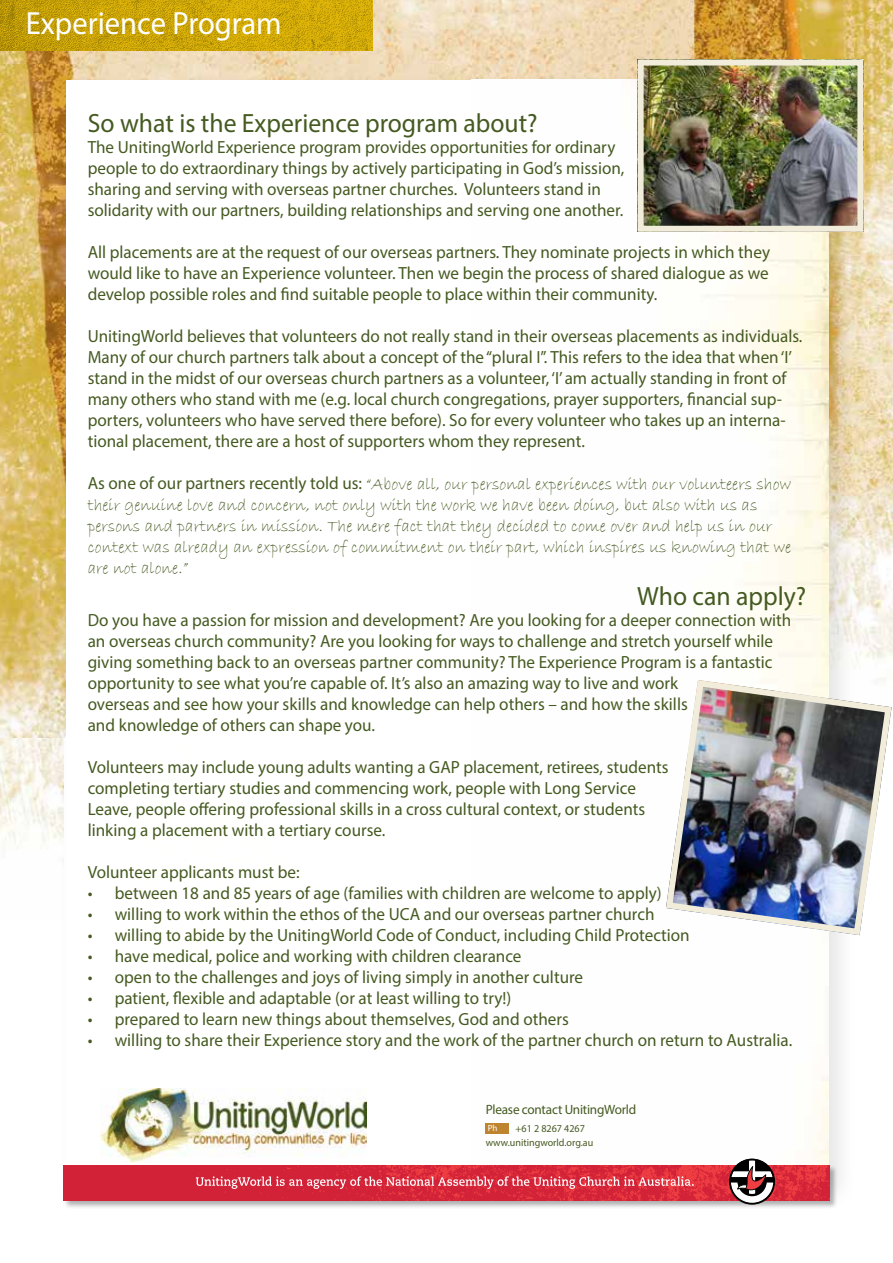
<style>
.page{position:relative;width:893px;height:1263px;background:#fff}
.page>*{position:absolute;margin:0;border:0;box-sizing:border-box;transform-origin:0 0}
.t1{font:32.25px "Myriad Pro";color:#fff;scale:.95 1}
.t2{font:26.4px "Myriad Pro";color:#455a21}
.t3{font:17.7px/21px "Myriad Pro";color:#455a21}
.t4{font:17.7px/21px "Bradley Hand ITC";color:#455a21}
.t5{font:13.5px "Myriad Pro";letter-spacing:-.015em;color:#455a21}
.t6{font:10.5px "Myriad Pro";color:#455a21;scale:.96 1}
.t7{font:10.35px "Myriad Pro";color:#455a21}
.t8{font:9px "Myriad Pro";color:#fff}
.s1{font-family:"Myriad Pro"}
</style>
<div class="page">
<img style="left:0;top:737px;width:57px;height:112px">
<img style="left:0;top:0;width:893px;height:737px">
<div style="left:57px;top:71px;width:801px;height:1141px;background:#000;opacity:.1"></div>
<div style="left:66px;top:80px;width:762px;height:1102px;background:#fff"></div>
<img style="left:485px;top:80px;width:343px;height:1084px">
<img style="left:100px;top:1088px;width:267px;height:75px">
<div style="left:63px;top:1164px;width:775px;height:45px;background:#000;opacity:.3"></div>
<img style="left:64px;top:1165px;width:765px;height:35px">
<svg style="left:196px;top:1176px;width:498px;height:13px;background:#df5665"></svg>
<svg style="left:729px;top:1159px;width:46px;height:46px"></svg>
<img style="left:0;top:0;width:372px;height:50px">
<img style="left:645px;top:67px;width:211px;height:158px">
<div style="left:638px;top:60px;width:225px;height:172px;border:6px solid #f2eddb"></div>
<img style="left:663px;top:677px;width:230px;height:261px">
<div style="left:486px;top:1123px;width:23px;height:10px;background:#be842f"></div>
<h1 class="t1" style="left:26px;top:3px;width:271px">Experience Program</h1>
<h2 class="t2" style="left:88px;top:107px;width:451px">So what is the Experience program about?</h2>
<p class="t3" style="left:88px;top:136px;width:538px">The UnitingWorld Experience program provides opportunities for ordinary people to do extraordinary things by actively participating in God’s mission, sharing and serving with overseas partner churches. Volunteers stand in solidarity with our partners, building relationships and serving one another.</p>
<p class="t3" style="left:88px;top:241px;width:684px;text-align:justify">All placements are at the request of our overseas partners. They nominate projects in which they would like to have an Experience volunteer. Then we begin the process of shared dialogue as we develop possible roles and find suitable people to place within their community.</p>
<p class="t3" style="left:88px;top:325px;width:716px">UnitingWorld believes that volunteers do not really stand in their overseas placements as individuals.<br>Many of our church partners talk about a concept of the “plural I”. This refers to the idea that when ‘I’ stand in the midst of our overseas church partners as a volunteer, ‘I’ am actually standing in front of many others who stand with me (e.g. local church congregations, prayer supporters, financial sup&shy;porters, volunteers who have served there before). So for every volunteer who takes up an interna&shy;tional placement, there are a host of supporters whom they represent.</p>
<p class="t4" style="left:88px;top:474px;width:705px"><span class="s1">As one of our partners recently told us:</span> “Above all, our personal experiences with our volunteers show their genuine love and concern, not only with the work we have been doing, but also with us as persons and partners in mission. The mere fact that they decided to come over and help us in our context was already an expression of commitment on their part, which inspires us knowing that we are not alone.”</p>
<h2 class="t2" style="left:637px;top:580px;width:170px">Who can apply?</h2>
<p class="t3" style="left:88px;top:609px;width:705px">Do you have a passion for mission and development? Are you looking for a deeper connection with an overseas church community? Are you looking for ways to challenge and stretch yourself while giving something back to an overseas partner community? The Experience Program is a fantastic opportunity to see what you’re capable of. It’s also an amazing way to live and work<br>overseas and see how your skills and knowledge can help others – and how the skills<br>and knowledge of others can shape you.</p>
<p class="t3" style="left:88px;top:756px;width:582px">Volunteers may include young adults wanting a GAP placement, retirees, students completing tertiary studies and commencing work, people with Long Service Leave, people offering professional skills in a cross cultural context, or students linking a placement with a tertiary course.</p>
<p class="t3" style="left:88px;top:861px;width:213px">Volunteer applicants must be:</p>
<p class="t3" style="left:88px;top:882px;width:575px">• between 18 and 85 years of age (families with children are welcome to apply)</p>
<p class="t3" style="left:88px;top:903px;width:568px">• willing to work within the ethos of the UCA and our overseas partner church</p>
<p class="t3" style="left:88px;top:924px;width:603px">• willing to abide by the UnitingWorld Code of Conduct, including Child Protection</p>
<p class="t3" style="left:88px;top:945px;width:435px">• have medical, police and working with children clearance</p>
<p class="t3" style="left:88px;top:966px;width:497px">• open to the challenges and joys of living simply in another culture</p>
<p class="t3" style="left:88px;top:987px;width:425px">• patient, flexible and adaptable (or at least willing to try!)</p>
<p class="t3" style="left:88px;top:1008px;width:483px">• prepared to learn new things about themselves, God and others</p>
<p class="t3" style="left:88px;top:1029px;width:706px">• willing to share their Experience story and the work of the partner church on return to Australia.</p>
<p class="t5" style="left:486px;top:1101px;width:152px">Please contact UnitingWorld</p>
<p class="t8" style="left:488px;top:1122px;width:11px">Ph</p>
<p class="t6" style="left:515px;top:1122px;width:74px">+61 2 8267 4267</p>
<p class="t7" style="left:486px;top:1136px;width:109px">www.unitingworld.org.au</p>
</div>
